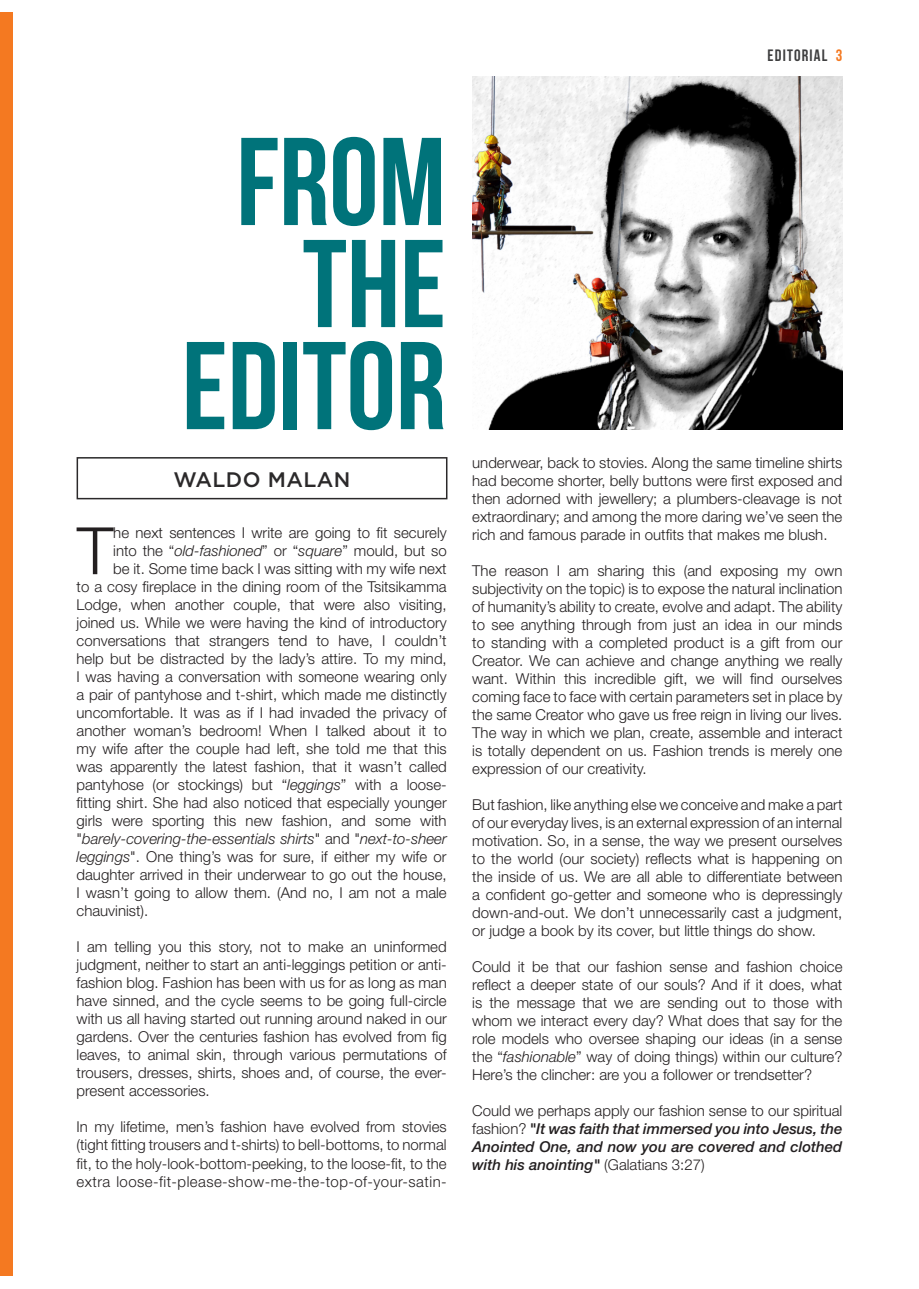
<style>
.page{position:relative;width:919px;height:1289px;background:#fff}
.page>*{position:absolute;margin:0;border:0;box-sizing:border-box;transform-origin:0 0}
.t1{font:124.5px/102px "Bebas Neue";color:#00737a;text-align:center}
.BODY_TEXT{font:300 65.4px "Helvetica Neue LT Std";color:#231f20}
.AUTHOR{font:500 21px "Gotham HTF";letter-spacing:.02em;color:#2b292a}
.PAGE_NUMBER{font:16.5px "Bebas Neue";letter-spacing:.07em;color:#3e3e3f}
.BODY_TEXT-2{font:300 15px/18px "Helvetica Neue LT Std";color:#231f20;text-align:justify}
.BODY_TEXT-3{font:italic 500 15px/18px "Helvetica Neue LT Std";color:#231f20;text-align:justify}
.BODY_TEXT-4{font:italic 300 15px "Helvetica Neue LT Std";color:#231f20}
.s1{color:#f47921}
.s2{font-style:italic}
.s3{font-style:normal}
.s4{font-weight:300;font-style:normal}
</style>
<div class="page">
<img style="left:472px;top:77px;width:370px;height:352px">
<div style="left:0;top:13px;width:13px;height:1263px;background:#f47921"></div>
<div style="left:77px;top:457px;width:370px;height:42px;border:2px solid #2b292a"></div>
<p class="PAGE_NUMBER" style="left:767px;top:47px;width:76px">EDITORIAL <span class="s1">3</span></p>
<p class="t1" style="left:236px;top:129px;width:211px">FROM<br>THE</p>
<p class="t1" style="left:182px;top:333px;width:265px">EDITOR</p>
<p class="AUTHOR" style="left:173px;top:467px;width:178px">WALDO MALAN</p>
<p class="BODY_TEXT" style="left:77px;top:511px;width:38px">T</p>
<p class="BODY_TEXT-2" style="left:113px;top:523px;width:335px">he next sentences I write are going to fit securely</p>
<p class="BODY_TEXT-2" style="left:113px;top:541px;width:335px">into the “<span class="s2">old-fashioned</span>” or “<span class="s2">square</span>” mould, but so</p>
<p class="BODY_TEXT-2" style="left:113px;top:559px;width:335px">be it. Some time back I was sitting with my wife next</p>
<p class="BODY_TEXT-2" style="left:77px;top:577px;width:371px">to a cosy fireplace in the dining room of the Tsitsikamma</p>
<p class="BODY_TEXT-2" style="left:77px;top:595px;width:371px">Lodge, when another couple, that were also visiting,</p>
<p class="BODY_TEXT-2" style="left:77px;top:613px;width:371px">joined us. While we were having the kind of introductory</p>
<p class="BODY_TEXT-2" style="left:77px;top:631px;width:371px">conversations that strangers tend to have, I couldn’t</p>
<p class="BODY_TEXT-2" style="left:77px;top:649px;width:371px">help but be distracted by the lady’s attire. To my mind,</p>
<p class="BODY_TEXT-2" style="left:77px;top:667px;width:371px">I was having a conversation with someone wearing only</p>
<p class="BODY_TEXT-2" style="left:77px;top:685px;width:371px">a pair of pantyhose and t-shirt, which made me distinctly</p>
<p class="BODY_TEXT-2" style="left:77px;top:703px;width:371px">uncomfortable. It was as if I had invaded the privacy of</p>
<p class="BODY_TEXT-2" style="left:77px;top:721px;width:371px">another woman’s bedroom! When I talked about it to</p>
<p class="BODY_TEXT-2" style="left:77px;top:739px;width:371px">my wife after the couple had left, she told me that this</p>
<p class="BODY_TEXT-2" style="left:77px;top:757px;width:371px">was apparently the latest fashion, that it wasn’t called</p>
<p class="BODY_TEXT-2" style="left:77px;top:775px;width:371px">pantyhose (or stockings) but “<span class="s2">leggings</span>” with a loose-</p>
<p class="BODY_TEXT-2" style="left:77px;top:793px;width:371px">fitting shirt. She had also noticed that especially younger</p>
<p class="BODY_TEXT-2" style="left:77px;top:811px;width:371px">girls were sporting this new fashion, and some with</p>
<p class="BODY_TEXT-4" style="left:77px;top:830px;width:371px"><span class="s3">"</span>barely-covering-the-essentials shirts<span class="s3">" and "</span>next-to-sheer</p>
<p class="BODY_TEXT-2" style="left:77px;top:847px;width:371px"><span class="s2">leggings</span>". One thing’s was for sure, if either my wife or</p>
<p class="BODY_TEXT-2" style="left:77px;top:865px;width:371px">daughter arrived in their underwear to go out the house,</p>
<p class="BODY_TEXT-2" style="left:77px;top:883px;width:371px">I wasn’t going to allow them. (And no, I am not a male</p>
<p class="BODY_TEXT-2" style="left:77px;top:901px;width:73px">chauvinist).</p>
<p class="BODY_TEXT-2" style="left:77px;top:937px;width:371px">I am telling you this story, not to make an uninformed judgment, neither to start an anti-leggings petition or anti&shy;fashion blog. Fashion has been with us for as long as man have sinned, and the cycle seems to be going full-circle with us all having started out running around naked in our gardens. Over the centuries fashion has evolved from fig leaves, to animal skin, through various permutations of trousers, dresses, shirts, shoes and, of course, the ever&shy;present accessories.</p>
<p class="BODY_TEXT-2" style="left:77px;top:1117px;width:371px">In my lifetime, men’s fashion have evolved from stovies (tight fitting trousers and t-shirts) to bell-bottoms, to normal fit, to the holy-look-bottom-peeking, to the loose-fit, to the extra loose-fit-please-show-me-the-top-of-your-satin-</p>
<p class="BODY_TEXT-2" style="left:472px;top:453px;width:371px">underwear, back to stovies. Along the same timeline shirts had become shorter, belly buttons were first exposed and then adorned with jewellery; a plumbers-cleavage is not extraordinary; and among the more daring we’ve seen the rich and famous parade in outfits that makes me blush.</p>
<p class="BODY_TEXT-2" style="left:472px;top:561px;width:371px">The reason I am sharing this (and exposing my own subjectivity on the topic) is to expose the natural inclination of humanity’s ability to create, evolve and adapt. The ability to see anything through from just an idea in our minds to standing with a completed product is a gift from our Creator. We can achieve and change anything we really want. Within this incredible gift, we will find ourselves coming face to face with certain parameters set in place by the same Creator who gave us free reign in living our lives.<br>The way in which we plan, create, assemble and interact is totally dependent on us. Fashion trends is merely one expression of our creativity.</p>
<p class="BODY_TEXT-2" style="left:472px;top:795px;width:371px">But fashion, like anything else we conceive and make a part of our everyday lives, is an external expression of an internal motivation. So, in a sense, the way we present ourselves to the world (our society) reflects what is happening on the inside of us. We are all able to differentiate between a confident go-getter and someone who is depressingly down-and-out. We don’t unnecessarily cast a judgment, or judge a book by its cover, but little things do show.</p>
<p class="BODY_TEXT-2" style="left:472px;top:957px;width:371px">Could it be that our fashion sense and fashion choice reflect a deeper state of our souls? And if it does, what is the message that we are sending out to those with whom we interact every day? What does that say for the role models who oversee shaping our ideas (in a sense the “<span class="s2">fashionable</span>” way of doing things) within our culture?<br>Here’s the clincher: are you a follower or trendsetter?</p>
<p class="BODY_TEXT-3" style="left:472px;top:1101px;width:371px"><span class="s4">Could we perhaps apply our fashion sense to our spiritual fashion?</span> "It was faith that immersed you into Jesus, the Anointed One, and now you are covered and clothed with his anointing" <span class="s4">(Galatians 3:27)</span></p>
</div>
